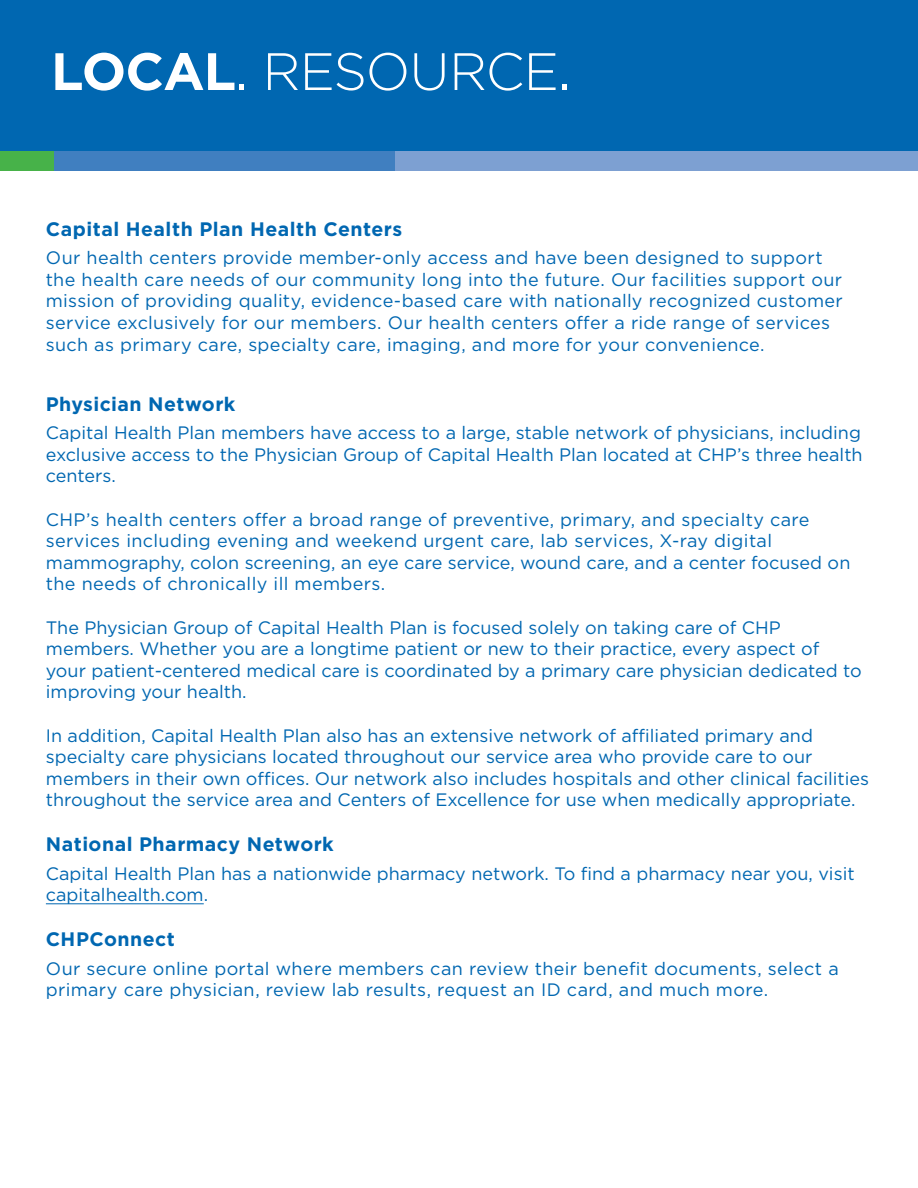
<style>
.page{position:relative;width:918px;height:1188px;background:#fff}
.page>*{position:absolute;margin:0;border:0;box-sizing:border-box;transform-origin:0 0}
.t1{font:300 52.5px "Gotham";letter-spacing:-.015em;color:#fff}
.t2{font:700 19.5px "Gotham";letter-spacing:.025em;color:#0067b1}
.t3{font:18px/21.6px "Gotham";color:#0067b1}
.t4{font:18px/21.6px "Gotham";letter-spacing:.02em;color:#0067b1}
.s1{font-weight:700}
.s2{font-weight:400}
</style>
<div class="page">
<hr style="left:46px;top:904px;width:158px;height:1px;background:#0067b1">
<div style="left:0;top:151px;width:54px;height:19px;background:#47b249"></div>
<div style="left:54px;top:151px;width:341px;height:19px;background:#407fc0"></div>
<div style="left:395px;top:151px;width:523px;height:19px;background:#7da0d2"></div>
<div style="left:0;top:0;width:918px;height:151px;background:#0067b1"></div>
<h1 class="t1" style="left:51px;top:38px;width:521px"><span class="s1">LOCAL</span><span class="s2">.</span> RESOURCE<span class="s2">.</span></h1>
<p class="t2" style="left:46px;top:216px;width:358px">Capital Health Plan Health Centers</p>
<p class="t4" style="left:46px;top:247px;width:799px">Our health centers provide member-only access and have been designed to support the health care needs of our community long into the future. Our facilities support our mission of providing quality, evidence-based care with nationally recognized customer service exclusively for our members. Our health centers offer a ride range of services such as primary care, specialty care, imaging, and more for your convenience.</p>
<p class="t2" style="left:46px;top:391px;width:191px">Physician Network</p>
<p class="t3" style="left:46px;top:422px;width:818px;text-align:justify">Capital Health Plan members have access to a large, stable network of physicians, including exclusive access to the Physician Group of Capital Health Plan located at CHP’s three health centers.</p>
<p class="t4" style="left:46px;top:508px;width:806px">CHP’s health centers offer a broad range of preventive, primary, and specialty care services including evening and weekend urgent care, lab services, X-ray digital mammography, colon screening, an eye care service, wound care, and a center focused on the needs of chronically ill members.</p>
<p class="t3" style="left:46px;top:616px;width:817px">The Physician Group of Capital Health Plan is focused solely on taking care of CHP members. Whether you are a longtime patient or new to their practice, every aspect of your patient-centered medical care is coordinated by a primary care physician dedicated to improving your health.</p>
<p class="t3" style="left:46px;top:724px;width:825px">In addition, Capital Health Plan also has an extensive network of affiliated primary and specialty care physicians located throughout our service area who provide care to our members in their own offices. Our network also includes hospitals and other clinical facilities throughout the service area and Centers of Excellence for use when medically appropriate.</p>
<p class="t2" style="left:46px;top:832px;width:289px">National Pharmacy Network</p>
<p class="t3" style="left:46px;top:862px;width:810px">Capital Health Plan has a nationwide pharmacy network. To find a pharmacy near you, visit capitalhealth.com.</p>
<p class="t2" style="left:46px;top:927px;width:131px">CHPConnect</p>
<p class="t4" style="left:46px;top:957px;width:794px">Our secure online portal where members can review their benefit documents, select a primary care physician, review lab results, request an ID card, and much more.</p>
</div>
